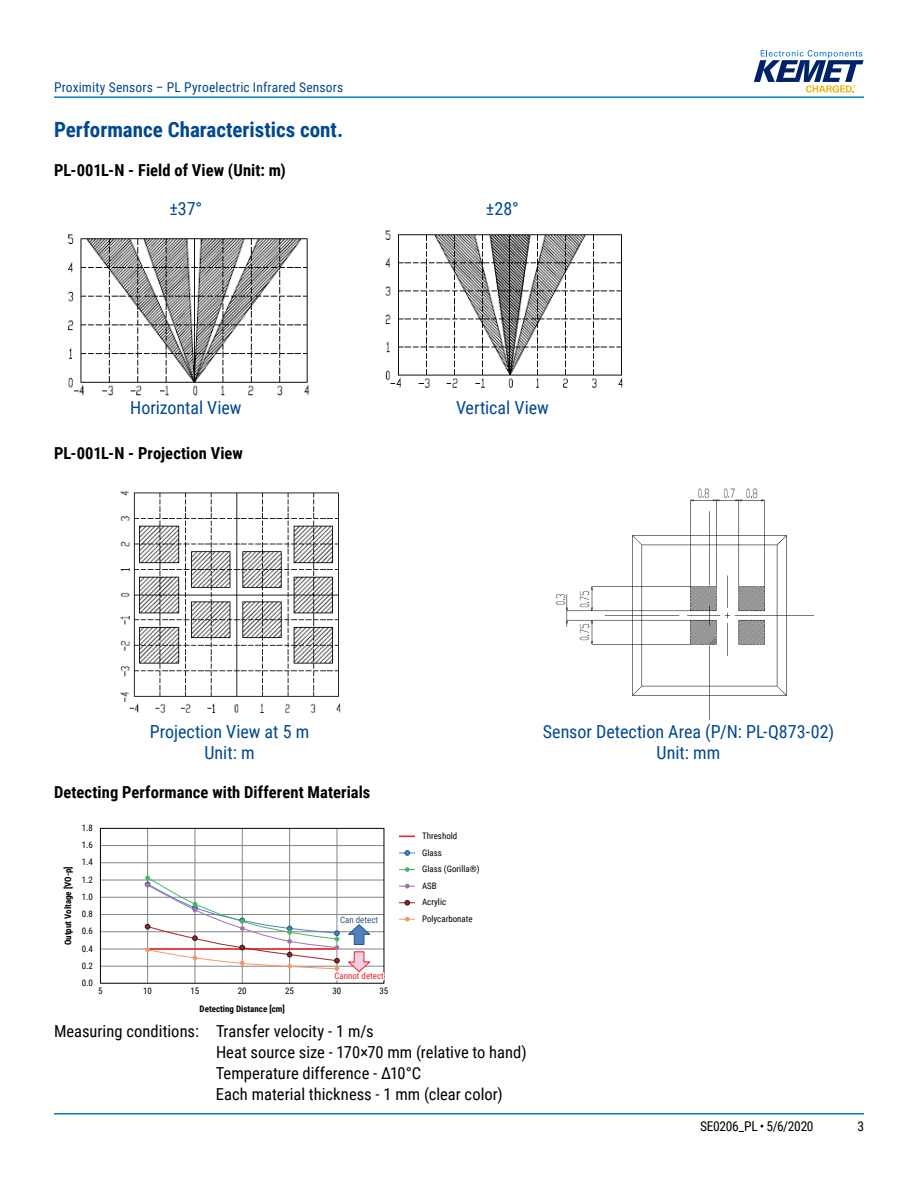
<style>
.page{position:relative;width:918px;height:1188px;background:#fff}
.page>*{position:absolute;margin:0;border:0;box-sizing:border-box;transform-origin:0 0}
.t1{font:700 21px "Roboto Condensed";color:#004990}
.t2{font:18px/21px "Roboto Condensed";color:#004990;text-align:center}
.t3{font:16.5px/21px "Roboto Condensed";color:#000}
.t4{font:700 16.5px "Roboto Condensed";letter-spacing:.005em;color:#000}
.t5{font:13.5px "Roboto Condensed";letter-spacing:.015em;color:#004990}
.t6{font:13.5px "Roboto Condensed";letter-spacing:-.025em;color:#000}
.t7{font:9px "Roboto Condensed";color:#000}
.t8{font:700 9px "Roboto Condensed";color:#000}
.t9{font:9px "Roboto Condensed";color:#ed2024}
.t10{font:9px "Roboto Condensed";color:#2a5785}
</style>
<div class="page">
<hr style="left:54px;top:1113px;width:810px;height:2px;background:#007dc3">
<hr style="left:54px;top:96px;width:810px;height:2px;background:#007dc3">
<svg style="left:754px;top:50px;width:110px;height:43px"></svg>
<img style="left:67px;top:234px;width:243px;height:162px">
<img style="left:385px;top:230px;width:238px;height:158px">
<img style="left:555px;top:488px;width:259px;height:232px">
<img style="left:119px;top:491px;width:222px;height:222px">
<hr style="left:147px;top:828px;width:1px;height:155px;background:#868585">
<hr style="left:195px;top:828px;width:1px;height:155px;background:#868585">
<hr style="left:242px;top:828px;width:1px;height:155px;background:#868585">
<hr style="left:289px;top:828px;width:1px;height:155px;background:#868585">
<hr style="left:337px;top:828px;width:1px;height:155px;background:#868585">
<hr style="left:100px;top:966px;width:284px;height:1px;background:#868585">
<hr style="left:100px;top:949px;width:284px;height:1px;background:#868585">
<hr style="left:100px;top:931px;width:284px;height:1px;background:#868585">
<hr style="left:100px;top:914px;width:284px;height:1px;background:#868585">
<hr style="left:100px;top:897px;width:284px;height:1px;background:#868585">
<hr style="left:100px;top:880px;width:284px;height:1px;background:#868585">
<hr style="left:100px;top:862px;width:284px;height:1px;background:#868585">
<hr style="left:100px;top:845px;width:284px;height:1px;background:#868585">
<div style="left:100px;top:828px;width:284px;height:156px;border:1px solid #000"></div>
<svg style="left:399px;top:917px;width:16px;height:5px"></svg>
<svg style="left:399px;top:900px;width:16px;height:5px"></svg>
<svg style="left:399px;top:884px;width:16px;height:5px"></svg>
<svg style="left:399px;top:867px;width:16px;height:5px"></svg>
<svg style="left:399px;top:850px;width:16px;height:6px"></svg>
<svg style="left:399px;top:836px;width:16px;height:1px"></svg>
<svg style="left:145px;top:876px;width:240px;height:106px"></svg>
<p class="t5" style="left:54px;top:78px;width:291px">Proximity Sensors – PL Pyroelectric Infrared Sensors</p>
<p class="t1" style="left:54px;top:115px;width:291px">Performance Characteristics cont.</p>
<p class="t4" style="left:54px;top:159px;width:233px">PL-001L-N - Field of View (Unit: m)</p>
<p class="t2" style="left:169px;top:197px;width:34px">±37°</p>
<p class="t2" style="left:130px;top:397px;width:113px">Horizontal View</p>
<p class="t4" style="left:54px;top:441px;width:190px">PL-001L-N - Projection View</p>
<p class="t2" style="left:486px;top:197px;width:34px">±28°</p>
<p class="t2" style="left:456px;top:397px;width:94px">Vertical View</p>
<p class="t2" style="left:150px;top:720px;width:161px">Projection View at 5 m<br>Unit: m</p>
<p class="t4" style="left:54px;top:780px;width:318px">Detecting Performance with Different Materials</p>
<p class="t7" style="left:82px;top:821px;width:13px">1.8</p>
<p class="t7" style="left:82px;top:839px;width:13px">1.6</p>
<p class="t7" style="left:422px;top:829px;width:37px">Threshold</p>
<p class="t7" style="left:422px;top:846px;width:21px">Glass</p>
<p class="t2" style="left:543px;top:720px;width:293px">Sensor Detection Area (P/N: PL-Q873-02)<br>Unit: mm</p>
<p class="t8" style="left:62px;top:945px;width:80px;rotate:-90deg">Output Voltage [VO-p]</p>
<p class="t7" style="left:82px;top:856px;width:13px">1.4</p>
<p class="t7" style="left:82px;top:873px;width:13px">1.2</p>
<p class="t7" style="left:82px;top:890px;width:13px">1.0</p>
<p class="t7" style="left:82px;top:908px;width:13px">0.8</p>
<p class="t7" style="left:82px;top:925px;width:13px">0.6</p>
<p class="t7" style="left:82px;top:942px;width:13px">0.4</p>
<p class="t7" style="left:82px;top:959px;width:13px">0.2</p>
<p class="t7" style="left:82px;top:976px;width:13px">0.0</p>
<p class="t7" style="left:98px;top:985px;width:6px">5</p>
<p class="t7" style="left:422px;top:863px;width:59px">Glass (Gorilla®)</p>
<p class="t7" style="left:422px;top:879px;width:16px">ASB</p>
<p class="t7" style="left:422px;top:896px;width:26px">Acrylic</p>
<p class="t10" style="left:340px;top:913px;width:40px">Can detect</p>
<p class="t7" style="left:422px;top:912px;width:52px">Polycarbonate</p>
<p class="t9" style="left:334px;top:969px;width:51px">Cannot detect</p>
<p class="t7" style="left:143px;top:985px;width:10px">10</p>
<p class="t7" style="left:191px;top:985px;width:10px">15</p>
<p class="t7" style="left:238px;top:985px;width:10px">20</p>
<p class="t8" style="left:200px;top:1002px;width:87px">Detecting Distance [cm]</p>
<p class="t7" style="left:285px;top:985px;width:10px">25</p>
<p class="t7" style="left:333px;top:985px;width:10px">30</p>
<p class="t7" style="left:380px;top:985px;width:10px">35</p>
<p class="t3" style="left:216px;top:1020px;width:312px;text-indent:-162px">Measuring conditions: Transfer velocity - 1 m/s<br>Heat source size - 170×70 mm (relative to hand)<br>Temperature difference - Δ10°C<br>Each material thickness - 1 mm (clear color)</p>
<p class="t6" style="left:700px;top:1116px;width:115px">SE0206_PL • 5/6/2020</p>
<p class="t6" style="left:857px;top:1116px;width:8px">3</p>
</div>
